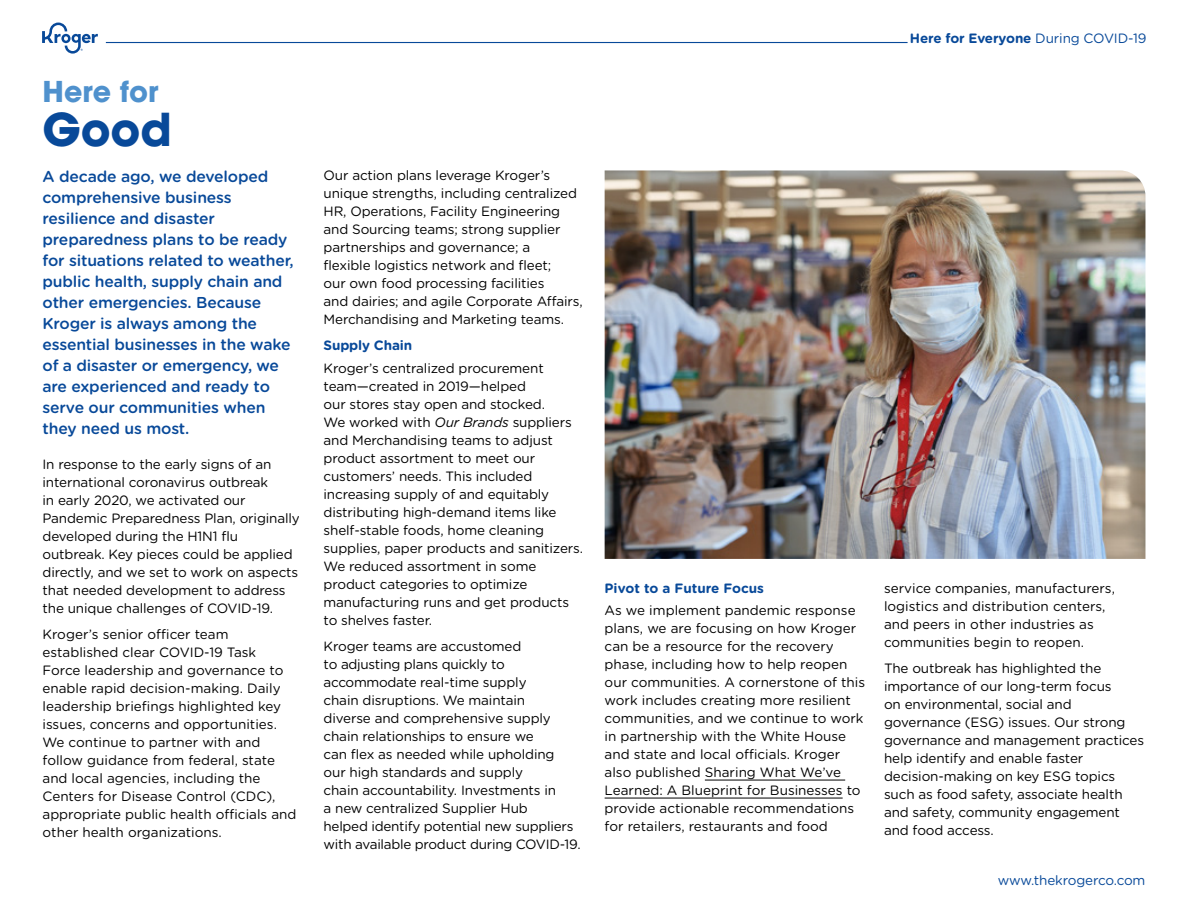
<style>
.page{position:relative;width:1188px;height:918px;background:#fff}
.page>*{position:absolute;margin:0;border:0;box-sizing:border-box;transform-origin:0 0}
.t1{font:700 45px "ITC Avant Garde Std";color:#084999}
.H1_top{font:700 28.5px "ITC Avant Garde Std";color:#4f91cd}
.Intro_copy{font:500 15.75px/21px "Gotham Rounded";letter-spacing:-.01em;color:#084999}
.t2{font:13.5px/18px "Gotham Rounded";letter-spacing:-.01em;color:#000}
.t3{font:700 13.5px "Gotham Rounded";letter-spacing:-.01em;color:#084999}
.t4{font:13.5px "Gotham Rounded";letter-spacing:-.01em;color:#084999}
.s1{font-weight:400}
.s2{font-style:italic}
</style>
<div class="page">
<hr style="left:705px;top:780px;width:140px;height:1px;background:#000">
<hr style="left:605px;top:798px;width:238px;height:1px;background:#000">
<img style="left:605px;top:170px;width:540px;height:389px">
<hr style="left:106px;top:42px;width:802px;height:1px;background:#084999">
<svg style="left:42px;top:23px;width:56px;height:31px"></svg>
<p class="H1_top" style="left:43px;top:73px;width:117px">Here for</p>
<h1 class="t1" style="left:43px;top:100px;width:131px">Good</h1>
<p class="Intro_copy" style="left:43px;top:165px;width:253px">A decade ago, we developed comprehensive business resilience and disaster preparedness plans to be ready for situations related to weather, public health, supply chain and other emergencies. Because<br>Kroger is always among the essential businesses in the wake of a disaster or emergency, we are experienced and ready to serve our communities when they need us most.</p>
<p class="t2" style="left:43px;top:454px;width:259px">In response to the early signs of an international coronavirus outbreak<br>in early 2020, we activated our Pandemic Preparedness Plan, originally developed during the H1N1 flu outbreak. Key pieces could be applied directly, and we set to work on aspects that needed development to address the unique challenges of COVID-19.</p>
<p class="t2" style="left:43px;top:625px;width:255px">Kroger’s senior officer team established clear COVID-19 Task Force leadership and governance to enable rapid decision-making. Daily leadership briefings highlighted key issues, concerns and opportunities.<br>We continue to partner with and follow guidance from federal, state and local agencies, including the Centers for Disease Control (CDC), appropriate public health officials and other health organizations.</p>
<p class="t3" style="left:910px;top:28px;width:238px">Here for Everyone <span class="s1">During COVID-19</span></p>
<p class="t2" style="left:324px;top:166px;width:261px">Our action plans leverage Kroger’s unique strengths, including centralized HR, Operations, Facility Engineering and Sourcing teams; strong supplier partnerships and governance; a<br>flexible logistics network and fleet;<br>our own food processing facilities<br>and dairies; and agile Corporate Affairs, Merchandising and Marketing teams.</p>
<p class="t3" style="left:324px;top:336px;width:90px">Supply Chain</p>
<p class="t2" style="left:324px;top:358px;width:261px">Kroger’s centralized procurement team—created in 2019—helped<br>our stores stay open and stocked.<br>We worked with <span class="s2">Our Brands</span> suppliers and Merchandising teams to adjust product assortment to meet our customers’ needs. This included increasing supply of and equitably distributing high-demand items like shelf-stable foods, home cleaning supplies, paper products and sanitizers.<br>We reduced assortment in some product categories to optimize manufacturing runs and get products to shelves faster.</p>
<p class="t2" style="left:324px;top:637px;width:259px">Kroger teams are accustomed<br>to adjusting plans quickly to accommodate real-time supply<br>chain disruptions. We maintain<br>diverse and comprehensive supply chain relationships to ensure we<br>can flex as needed while upholding<br>our high standards and supply<br>chain accountability. Investments in<br>a new centralized Supplier Hub<br>helped identify potential new suppliers with available product during COVID-19.</p>
<p class="t3" style="left:605px;top:578px;width:161px">Pivot to a Future Focus</p>
<p class="t2" style="left:605px;top:601px;width:262px">As we implement pandemic response plans, we are focusing on how Kroger can be a resource for the recovery phase, including how to help reopen our communities. A cornerstone of this work includes creating more resilient communities, and we continue to work in partnership with the White House and state and local officials. Kroger also published Sharing What We’ve Learned: A Blueprint for Businesses to provide actionable recommendations for retailers, restaurants and food</p>
<p class="t2" style="left:884px;top:578px;width:232px">service companies, manufacturers, logistics and distribution centers, and peers in other industries as communities begin to reopen.</p>
<p class="t2" style="left:884px;top:659px;width:262px">The outbreak has highlighted the importance of our long-term focus<br>on environmental, social and governance (ESG) issues. Our strong governance and management practices help identify and enable faster decision-making on key ESG topics such as food safety, associate health and safety, community engagement and food access.</p>
<p class="t4" style="left:998px;top:871px;width:149px">www.thekrogerco.com</p>
</div>
